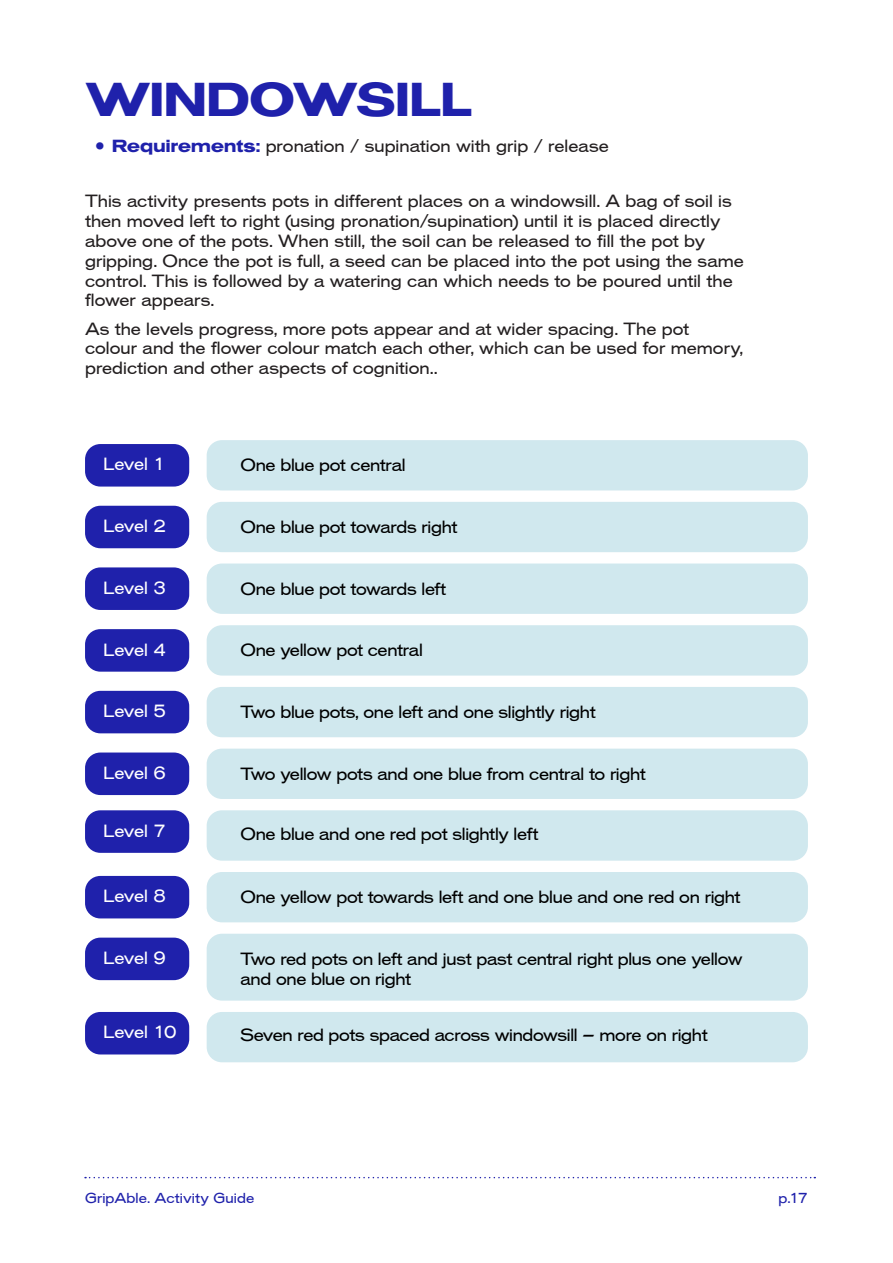
<style>
.page{position:relative;width:893px;height:1263px;background:#fff}
.page>*{position:absolute;margin:0;border:0;box-sizing:border-box;transform-origin:0 0}
.t1{font:700 expanded 38.1px "OPTI Venus";letter-spacing:-.005em;color:#1f21ab}
.Texto_corrido{font:500 expanded 16.5px/19.8px "Venus SBOP";letter-spacing:.005em;color:#231f20}
.Texto_corrido-2{font:500 expanded 16.5px/19.8px "Venus SBOP";letter-spacing:-.015em;color:#000}
.Texto_corrido-3{font:500 expanded 16.5px "Venus SBOP";letter-spacing:-.025em;color:#fff}
.t2{font:500 expanded 13.5px "Venus SBOP";letter-spacing:.01em;color:#1f21ab}
.s1{font-weight:700;color:#1f21ab}
</style>
<div class="page">
<svg style="left:85px;top:1177px;width:730px;height:1px"></svg>
<div style="left:207px;top:440px;width:601px;height:50px;background:#d0e8ee;border-radius:15px"></div>
<div style="left:207px;top:502px;width:601px;height:50px;background:#d0e8ee;border-radius:15px"></div>
<div style="left:85px;top:444px;width:104px;height:43px;background:#1f21ab;border-radius:15px"></div>
<div style="left:85px;top:506px;width:104px;height:42px;background:#1f21ab;border-radius:15px"></div>
<div style="left:207px;top:563px;width:601px;height:51px;background:#d0e8ee;border-radius:15px"></div>
<div style="left:207px;top:625px;width:601px;height:50px;background:#d0e8ee;border-radius:15px"></div>
<div style="left:207px;top:687px;width:601px;height:50px;background:#d0e8ee;border-radius:15px"></div>
<div style="left:207px;top:872px;width:601px;height:50px;background:#d0e8ee;border-radius:15px"></div>
<div style="left:207px;top:749px;width:601px;height:50px;background:#d0e8ee;border-radius:15px"></div>
<div style="left:207px;top:934px;width:601px;height:66px;background:#d0e8ee;border-radius:15px"></div>
<div style="left:207px;top:810px;width:601px;height:51px;background:#d0e8ee;border-radius:15px"></div>
<div style="left:207px;top:1012px;width:601px;height:50px;background:#d0e8ee;border-radius:15px"></div>
<div style="left:85px;top:567px;width:104px;height:43px;background:#1f21ab;border-radius:15px"></div>
<div style="left:85px;top:629px;width:104px;height:43px;background:#1f21ab;border-radius:15px"></div>
<div style="left:85px;top:691px;width:104px;height:42px;background:#1f21ab;border-radius:15px"></div>
<div style="left:85px;top:876px;width:104px;height:42px;background:#1f21ab;border-radius:15px"></div>
<div style="left:85px;top:752px;width:104px;height:43px;background:#1f21ab;border-radius:15px"></div>
<div style="left:85px;top:938px;width:104px;height:42px;background:#1f21ab;border-radius:15px"></div>
<div style="left:85px;top:810px;width:104px;height:43px;background:#1f21ab;border-radius:15px"></div>
<div style="left:85px;top:1012px;width:104px;height:42px;background:#1f21ab;border-radius:15px"></div>
<p class="t1" style="left:85px;top:72px;width:389px">WINDOWSILL</p>
<p class="Texto_corrido" style="left:94px;top:136px;width:516px"><span class="s1">• Requirements:</span> pronation / supination with grip / release</p>
<p class="Texto_corrido" style="left:85px;top:192px;width:660px">This activity presents pots in different places on a windowsill. A bag of soil is then moved left to right (using pronation/supination) until it is placed directly above one of the pots. When still, the soil can be released to fill the pot by gripping. Once the pot is full, a seed can be placed into the pot using the same control. This is followed by a watering can which needs to be poured until the flower appears.</p>
<p class="Texto_corrido" style="left:85px;top:319px;width:660px">As the levels progress, more pots appear and at wider spacing. The pot colour and the flower colour match each other, which can be used for memory, prediction and other aspects of cognition..</p>
<p class="Texto_corrido-3" style="left:104px;top:455px;width:64px">Level 1</p>
<p class="Texto_corrido-2" style="left:240px;top:455px;width:167px">One blue pot central</p>
<p class="Texto_corrido-3" style="left:104px;top:516px;width:64px">Level 2</p>
<p class="Texto_corrido-2" style="left:240px;top:517px;width:218px">One blue pot towards right</p>
<p class="Texto_corrido-3" style="left:104px;top:578px;width:64px">Level 3</p>
<p class="Texto_corrido-2" style="left:240px;top:579px;width:207px">One blue pot towards left</p>
<p class="Texto_corrido-3" style="left:104px;top:640px;width:64px">Level 4</p>
<p class="Texto_corrido-2" style="left:240px;top:640px;width:184px">One yellow pot central</p>
<p class="Texto_corrido-3" style="left:104px;top:701px;width:64px">Level 5</p>
<p class="Texto_corrido-2" style="left:240px;top:702px;width:357px">Two blue pots, one left and one slightly right</p>
<p class="Texto_corrido-3" style="left:104px;top:763px;width:64px">Level 6</p>
<p class="Texto_corrido-2" style="left:240px;top:764px;width:407px">Two yellow pots and one blue from central to right</p>
<p class="Texto_corrido-3" style="left:104px;top:821px;width:64px">Level 7</p>
<p class="Texto_corrido-2" style="left:240px;top:824px;width:299px">One blue and one red pot slightly left</p>
<p class="Texto_corrido-3" style="left:104px;top:886px;width:64px">Level 8</p>
<p class="Texto_corrido-2" style="left:240px;top:887px;width:501px">One yellow pot towards left and one blue and one red on right</p>
<p class="Texto_corrido-3" style="left:104px;top:948px;width:64px">Level 9</p>
<p class="Texto_corrido-2" style="left:240px;top:949px;width:504px">Two red pots on left and just past central right plus one yellow and one blue on right</p>
<p class="Texto_corrido-3" style="left:104px;top:1022px;width:75px">Level 10</p>
<p class="Texto_corrido-2" style="left:240px;top:1025px;width:469px">Seven red pots spaced across windowsill – more on right</p>
<p class="t2" style="left:85px;top:1190px;width:171px">GripAble. Activity Guide</p>
<p class="t2" style="left:779px;top:1190px;width:31px">p.17</p>
</div>
